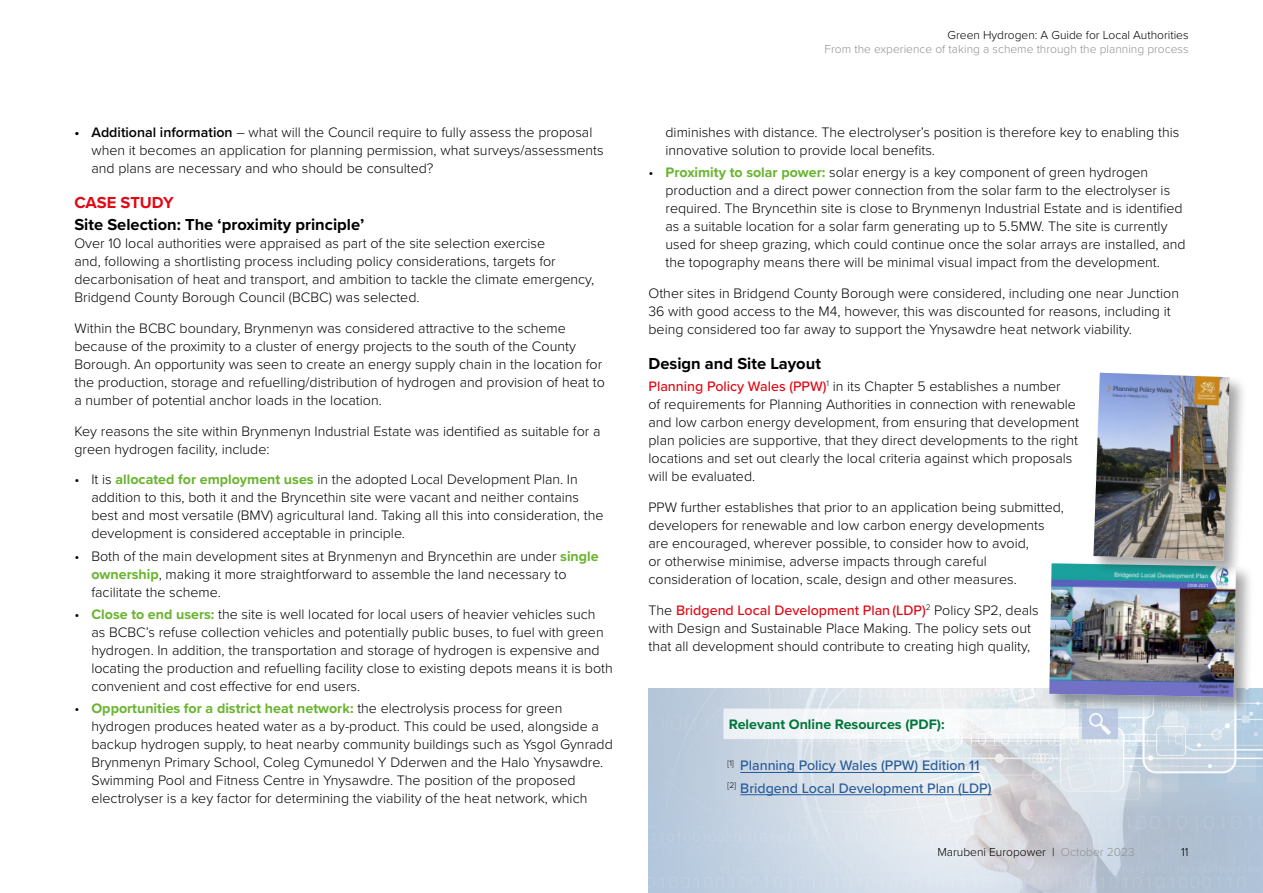
<style>
.page{position:relative;width:1263px;height:893px;background:#fff}
.page>*{position:absolute;margin:0;border:0;box-sizing:border-box;transform-origin:0 0}
.HyB_minor_sub_head{font:700 16.5px "Proxima Nova";color:#000}
.HyB_minor_sub_head-2{font:700 16.5px "Proxima Nova";letter-spacing:-.005em;color:#e30613}
.HyB_body_text{font:300 14.25px/18px "Proxima Nova";color:#000}
.HyB_resource_links{font:500 14.25px "Proxima Nova";color:#275b9b}
.Online_Resources{font:700 14.25px "Proxima Nova";color:#00773c}
.t1{font:300 12px "Proxima Nova";color:#000}
.t2{font:300 12px "Proxima Nova";color:#929292}
.s1{font-weight:600}
.s2{font-weight:700;color:#69b42e}
.s3{font-weight:500;color:#e30613}
.s4{color:#929292}
</style>
<div class="page">
<img style="left:648px;top:688px;width:615px;height:205px">
<hr style="left:740px;top:772px;width:239px;height:1px;background:#275b9b">
<hr style="left:740px;top:794px;width:251px;height:1px;background:#275b9b">
<div style="left:1047px;top:561px;width:208px;height:155px;background:#000;opacity:.36"></div>
<div style="left:1091px;top:371px;width:157px;height:208px;background:#000;opacity:.36"></div>
<img style="left:1049px;top:373px;width:187px;height:324px">
<img style="left:1093px;top:373px;width:137px;height:187px">
<p class="HyB_body_text" style="left:91px;top:122px;width:514px;text-indent:-17px"><span class="s1">• Additional information</span> – what will the Council require to fully assess the proposal when it becomes an application for planning permission, what surveys/assessments and plans are necessary and who should be consulted?</p>
<h3 class="HyB_minor_sub_head-2" style="left:74px;top:190px;width:101px">CASE STUDY</h3>
<h3 class="HyB_minor_sub_head" style="left:74px;top:212px;width:291px">Site Selection: The ‘proximity principle’</h3>
<p class="HyB_body_text" style="left:74px;top:233px;width:521px">Over 10 local authorities were appraised as part of the site selection exercise<br>and, following a shortlisting process including policy considerations, targets for decarbonisation of heat and transport, and ambition to tackle the climate emergency, Bridgend County Borough Council (BCBC) was selected.</p>
<p class="HyB_body_text" style="left:74px;top:318px;width:532px">Within the BCBC boundary, Brynmenyn was considered attractive to the scheme because of the proximity to a cluster of energy projects to the south of the County Borough. An opportunity was seen to create an energy supply chain in the location for the production, storage and refuelling/distribution of hydrogen and provision of heat to a number of potential anchor loads in the location.</p>
<p class="HyB_body_text" style="left:74px;top:421px;width:528px">Key reasons the site within Brynmenyn Industrial Estate was identified as suitable for a green hydrogen facility, include:</p>
<p class="HyB_body_text" style="left:91px;top:470px;width:514px;text-indent:-17px">• It is <span class="s2">allocated for employment uses</span> in the adopted Local Development Plan. In addition to this, both it and the Bryncethin site were vacant and neither contains best and most versatile (BMV) agricultural land. Taking all this into consideration, the development is considered acceptable in principle.</p>
<p class="HyB_body_text" style="left:91px;top:546px;width:509px;text-indent:-17px">• Both of the main development sites at Brynmenyn and Bryncethin are under <span class="s2">single ownership</span>, making it more straightforward to assemble the land necessary to facilitate the scheme.</p>
<p class="HyB_body_text" style="left:91px;top:604px;width:523px;text-indent:-17px">• <span class="s2">Close to end users:</span> the site is well located for local users of heavier vehicles such as BCBC’s refuse collection vehicles and potentially public buses, to fuel with green hydrogen. In addition, the transportation and storage of hydrogen is expensive and locating the production and refuelling facility close to existing depots means it is both convenient and cost effective for end users.</p>
<p class="HyB_body_text" style="left:91px;top:698px;width:523px;text-indent:-17px">• <span class="s2">Opportunities for a district heat network:</span> the electrolysis process for green hydrogen produces heated water as a by-product. This could be used, alongside a backup hydrogen supply, to heat nearby community buildings such as Ysgol Gynradd Brynmenyn Primary School, Coleg Cymunedol Y Dderwen and the Halo Ynysawdre.<br>Swimming Pool and Fitness Centre in Ynysawdre. The position of the proposed electrolyser is a key factor for determining the viability of the heat network, which</p>
<p class="t1" style="left:947px;top:26px;width:243px">Green Hydrogen: A Guide for Local Authorities</p>
<p class="t2" style="left:825px;top:40px;width:365px">From the experience of taking a scheme through the planning process</p>
<p class="HyB_body_text" style="left:665px;top:122px;width:515px">diminishes with distance. The electrolyser’s position is therefore key to enabling this innovative solution to provide local benefits.</p>
<p class="HyB_body_text" style="left:665px;top:162px;width:522px;text-indent:-17px">• <span class="s2">Proximity to solar power:</span> solar energy is a key component of green hydrogen production and a direct power connection from the solar farm to the electrolyser is required. The Bryncethin site is close to Brynmenyn Industrial Estate and is identified as a suitable location for a solar farm generating up to 5.5MW. The site is currently used for sheep grazing, which could continue once the solar arrays are installed, and the topography means there will be minimal visual impact from the development.</p>
<p class="HyB_body_text" style="left:648px;top:283px;width:532px">Other sites in Bridgend County Borough were considered, including one near Junction<br>36 with good access to the M4, however, this was discounted for reasons, including it being considered too far away to support the Ynysawdre heat network viability.</p>
<h3 class="HyB_minor_sub_head" style="left:648px;top:351px;width:174px">Design and Site Layout</h3>
<p class="HyB_body_text" style="left:648px;top:376px;width:432px"><span class="s3">Planning Policy Wales (PPW)</span><sup>1</sup> in its Chapter 5 establishes a number<br>of requirements for Planning Authorities in connection with renewable and low carbon energy development, from ensuring that development plan policies are supportive, that they direct developments to the right locations and set out clearly the local criteria against which proposals will be evaluated.</p>
<p class="HyB_body_text" style="left:648px;top:497px;width:417px">PPW further establishes that prior to an application being submitted, developers for renewable and low carbon energy developments are encouraged, wherever possible, to consider how to avoid,<br>or otherwise minimise, adverse impacts through careful consideration of location, scale, design and other measures.</p>
<p class="HyB_body_text" style="left:648px;top:600px;width:392px">The <span class="s3">Bridgend Local Development Plan (LDP)</span><sup>2</sup> Policy SP2, deals with Design and Sustainable Place Making. The policy sets out that all development should contribute to creating high quality,</p>
<p class="Online_Resources" style="left:729px;top:714px;width:217px">Relevant Online Resources (PDF):</p>
<p class="HyB_resource_links" style="left:727px;top:755px;width:253px"><sup>[1]</sup> Planning Policy Wales (PPW) Edition 11</p>
<p class="HyB_resource_links" style="left:727px;top:777px;width:265px"><sup>[2]</sup> Bridgend Local Development Plan (LDP)</p>
<p class="t1" style="left:937px;top:843px;width:199px">Marubeni Europower | <span class="s4">October 2023</span></p>
<p class="t1" style="left:1181px;top:843px;width:9px">11</p>
</div>
